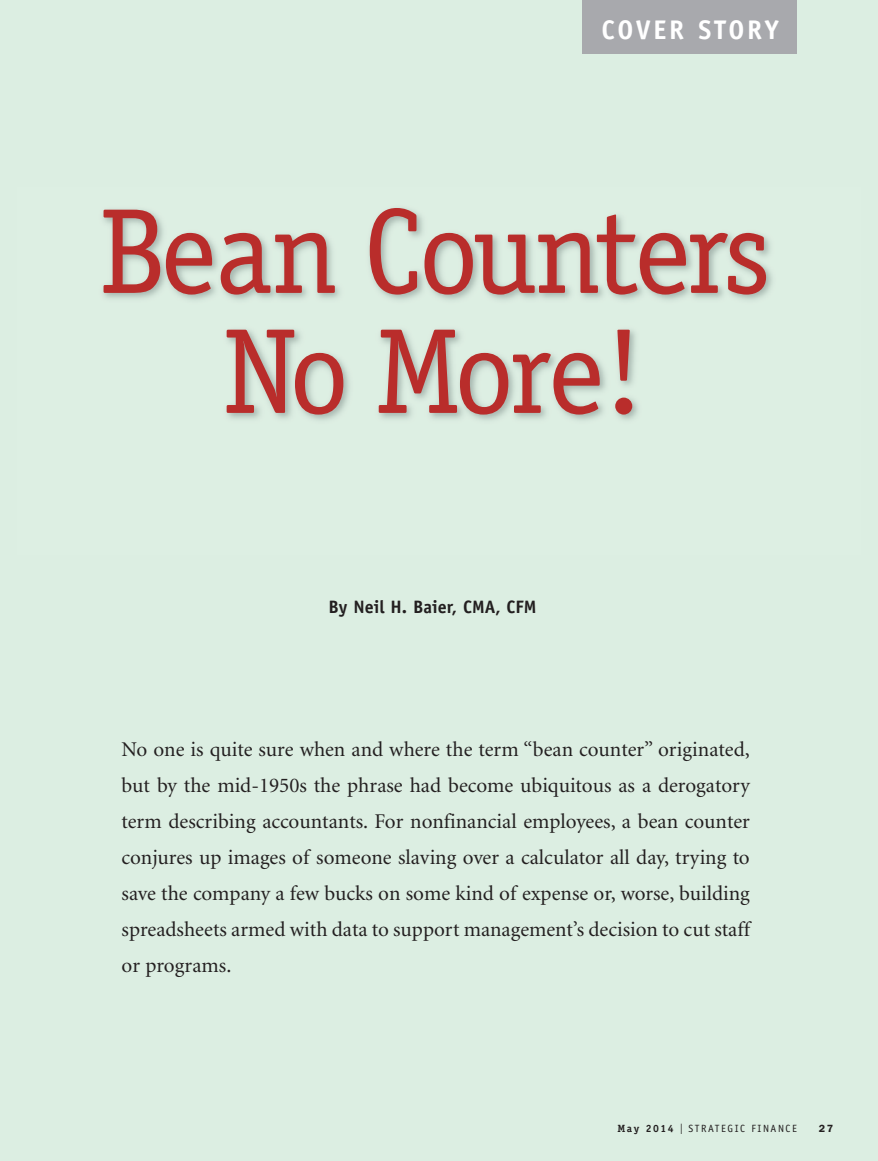
<style>
.page{position:relative;width:878px;height:1161px;background:#dceee2}
.page>*{position:absolute;margin:0;border:0;box-sizing:border-box;transform-origin:0 0}
.t1{font:121.5px/120px "Officina Serif";letter-spacing:-.045em;color:#b92d2b;text-align:center}
.t2{font:700 27px "Officina Sans";letter-spacing:.1em;color:#fff}
.t3{font:21px/36px "Minion";color:#231f20;text-align:justify}
.t4{font:700 18px "Officina Sans";color:#231f20}
.t5{font:10.5px "Officina Sans";letter-spacing:.15em;color:#231f20}
.t6{font:600 10.5px "Franklin Gothic";color:#231f20}
.s1{font-family:"Officina Serif";font-weight:700}
.s2{font-family:"Franklin Gothic";font-size:15px}
</style>
<div class="page">
<div style="left:582px;top:0;width:214px;height:54px;background:#a8a9ad"></div>
<p class="t2" style="left:601px;top:20px;width:179px">COVER STORY</p>
<h1 class="t1" style="left:99px;top:191px;width:673px">Bean Counters<br>No More!</h1>
<p class="t4" style="left:328px;top:600px;width:209px">By Neil H. Baier, CMA, CFM</p>
<p class="t3" style="left:121px;top:733px;width:629px">No one is quite sure when and where the term “bean counter” originated, but by the mid-1950s the phrase had become ubiquitous as a derogatory term describing accountants. For nonfinancial employees, a bean counter conjures up images of someone slaving over a calculator all day, trying to save the company a few bucks on some kind of expense or, worse, building spreadsheets armed with data to support management’s decision to cut staff or programs.</p>
<p class="t5" style="left:617px;top:1125px;width:181px"><span class="s1">May 2014</span> <span class="s2">I</span> STRATEGIC FINANCE</p>
<p class="t6" style="left:818px;top:1125px;width:16px">27</p>
</div>
